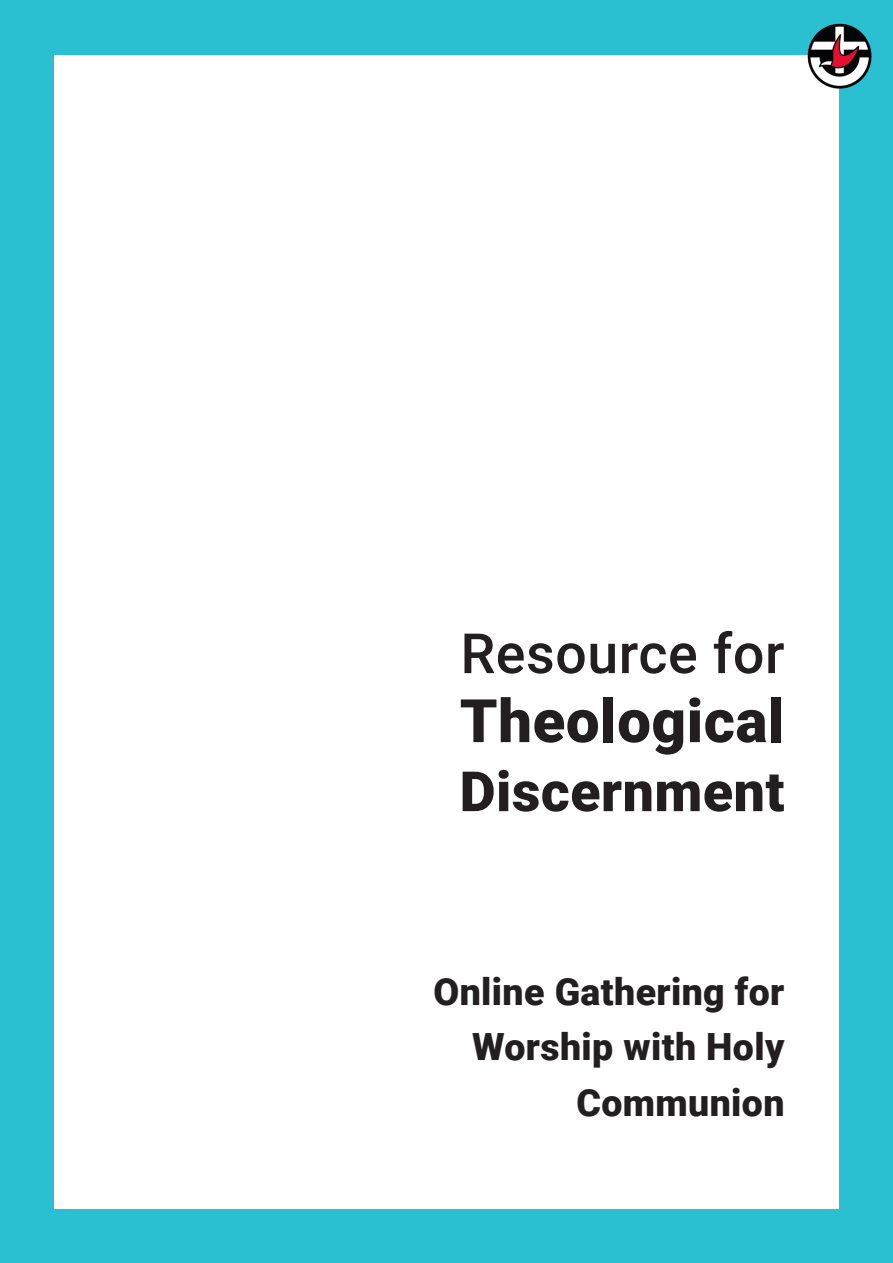
<style>
.page{position:relative;width:893px;height:1263px;background:#2abfd1}
.page>*{position:absolute;margin:0;border:0;box-sizing:border-box;transform-origin:0 0}
.t1{font:900 60px "Roboto";letter-spacing:.01em;color:#231f20}
.t2{font:500 55.5px "Roboto";letter-spacing:.01em;color:#231f20}
.t3{font:900 55.5px "Roboto";letter-spacing:.01em;color:#231f20}
.t4{font:900 37.5px/55.5px "Roboto";letter-spacing:.01em;color:#231f20;text-align:right}
</style>
<div class="page">
<div style="left:54px;top:56px;width:785px;height:1153px;background:#fff"></div>
<img style="left:804px;top:23px;width:68px;height:66px">
<p class="t2" style="left:460px;top:614px;width:326px">Resource for</p>
<p class="t1" style="left:460px;top:679px;width:326px">Theological</p>
<p class="t3" style="left:460px;top:752px;width:326px">Discernment</p>
<p class="t4" style="left:433px;top:962px;width:352px">Online Gathering for</p>
<p class="t4" style="left:472px;top:1018px;width:314px">Worship with Holy<br>Communion</p>
</div>
